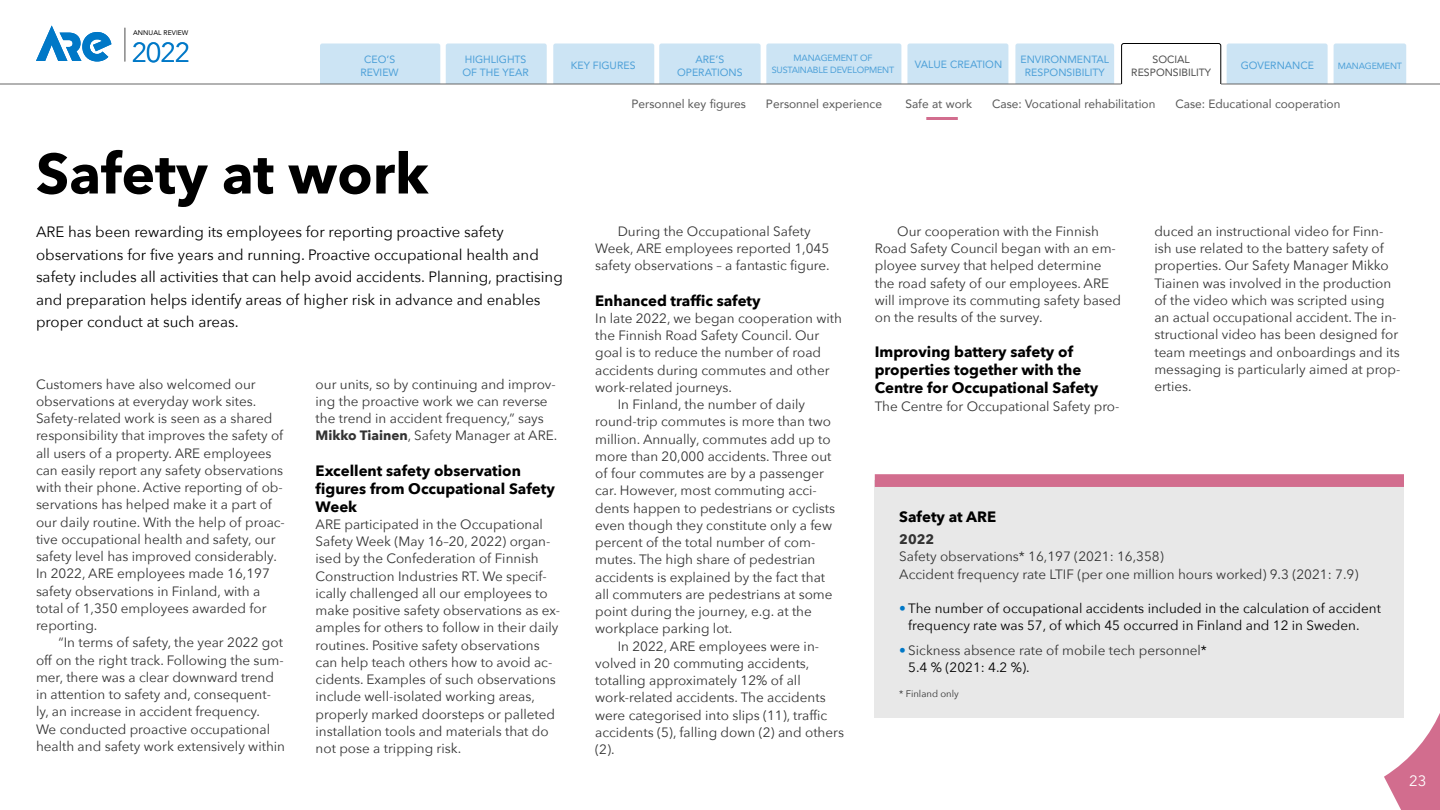
<style>
.page{position:relative;width:1440px;height:810px;background:#fff}
.page>*{position:absolute;margin:0;border:0;box-sizing:border-box;transform-origin:0 0}
.t1{font:700 56.25px "Avenir Next";color:#000}
.t2{font:300 27.45px "Avenir";color:#0078c7}
.t3{font:15px/22.5px "Avenir Next";color:#000}
.t4{font:700 15px/18px "Avenir Next";color:#000}
.t5{font:15px "Avenir Next";color:#fff}
.t6{font:13.5px/17.2px "Avenir Next";color:#333}
.t7{font:13.5px/17.2px "Avenir Next";color:#000}
.t8{font:700 13.5px "Avenir Next";color:#333}
.t9{font:12px "Avenir";color:#595959}
.t10{font:10.5px/13.5px "Avenir";color:#4da0d8;text-align:center}
.t11{font:10.5px/13.5px "Avenir";color:#4d4d4d;text-align:center}
.t12{font:9.52px "Avenir Next";color:#333}
.t13{font:9px/12px "Avenir";letter-spacing:-.02em;color:#4da0d8;text-align:center}
.t14{font:6.75px "Avenir";letter-spacing:.01em;color:#000}
.s1{font-weight:700}
.s2{color:#0078c7}
.s3{color:#000}
</style>
<div class="page">
<svg style="left:51px;top:25px;width:1356px;height:58px"></svg>
<div style="left:766px;top:44px;width:135px;height:53px;background:#cce4f4;border-radius:2px"></div>
<div style="left:907px;top:44px;width:101px;height:53px;background:#cce4f4;border-radius:2px"></div>
<div style="left:1334px;top:44px;width:72px;height:53px;background:#cce4f4;border-radius:2px"></div>
<div style="left:320px;top:44px;width:120px;height:53px;background:#cce4f4;border-radius:2px"></div>
<div style="left:446px;top:44px;width:101px;height:53px;background:#cce4f4;border-radius:2px"></div>
<div style="left:553px;top:44px;width:101px;height:53px;background:#cce4f4;border-radius:2px"></div>
<div style="left:659px;top:44px;width:102px;height:53px;background:#cce4f4;border-radius:2px"></div>
<div style="left:1015px;top:44px;width:99px;height:53px;background:#cce4f4;border-radius:2px"></div>
<div style="left:1227px;top:44px;width:101px;height:53px;background:#cce4f4;border-radius:2px"></div>
<svg style="left:36px;top:26px;width:75px;height:36px"></svg>
<hr style="left:125px;top:28px;width:1px;height:34px;background:#858585">
<div style="left:1122px;top:44px;width:99px;height:53px;background:#fff;border-radius:2px"></div>
<div style="left:1121px;top:43px;width:100px;height:54px;border:1px solid #000;border-radius:2px"></div>
<div style="left:0;top:84px;width:1440px;height:726px;background:#fff"></div>
<hr style="left:0;top:84px;width:1121px;height:1px;background:#666">
<hr style="left:1221px;top:84px;width:219px;height:1px;background:#666">
<hr style="left:926px;top:117px;width:32px;height:3px;background:#d26d8e">
<svg style="left:1384px;top:713px;width:56px;height:97px"></svg>
<div style="left:875px;top:481px;width:529px;height:237px;background:#e8e8e8"></div>
<div style="left:875px;top:474px;width:529px;height:13px;background:#d26d8e"></div>
<p class="t14" style="left:133px;top:27px;width:57px">ANNUAL REVIEW</p>
<h2 class="t2" style="left:132px;top:36px;width:59px">2022</h2>
<p class="t10" style="left:361px;top:52px;width:40px">CEO’S<br>REVIEW</p>
<p class="t13" style="left:772px;top:52px;width:124px">MANAGEMENT OF<br>SUSTAINABLE DEVELOPMENT</p>
<p class="t13" style="left:1338px;top:59px;width:66px">MANAGEMENT</p>
<p class="t10" style="left:462px;top:52px;width:68px;text-align:left">HIGHLIGHTS<br>OF THE YEAR</p>
<p class="t10" style="left:571px;top:58px;width:66px">KEY FIGURES</p>
<p class="t10" style="left:915px;top:57px;width:89px">VALUE CREATION</p>
<p class="t10" style="left:1021px;top:52px;width:90px">ENVIRONMENTAL<br>RESPONSIBILITY</p>
<p class="t11" style="left:1131px;top:52px;width:81px">SOCIAL<br>RESPONSIBILITY</p>
<p class="t10" style="left:1241px;top:59px;width:75px">GOVERNANCE</p>
<p class="t10" style="left:677px;top:52px;width:67px">ARE’S<br>OPERATIONS</p>
<p class="t9" style="left:631px;top:94px;width:116px">Personnel key figures</p>
<p class="t9" style="left:766px;top:94px;width:118px">Personnel experience</p>
<p class="t9" style="left:905px;top:94px;width:68px">Safe at work</p>
<p class="t9" style="left:992px;top:94px;width:165px">Case: Vocational rehabilitation</p>
<p class="t9" style="left:1175px;top:94px;width:167px">Case: Educational cooperation</p>
<h1 class="t1" style="left:36px;top:125px;width:394px">Safety at work</h1>
<p class="t3" style="left:36px;top:220px;width:528px">ARE has been rewarding its employees for reporting proactive safety observations for five years and running. Proactive occupational health and safety includes all activities that can help avoid accidents. Planning, practising and preparation helps identify areas of higher risk in advance and enables proper conduct at such areas.</p>
<p class="t6" style="left:36px;top:375px;width:250px">Customers have also welcomed our observations at everyday work sites.<br>Safety-related work is seen as a shared responsibility that improves the safety of all users of a property. ARE employees can easily report any safety observations with their phone. Active reporting of ob&shy;servations has helped make it a part of our daily routine. With the help of proac&shy;tive occupational health and safety, our safety level has improved considerably.<br>In 2022, ARE employees made 16,197 safety observations in Finland, with a total of 1,350 employees awarded for reporting.</p>
<p class="t6" style="left:36px;top:633px;width:251px;text-indent:23px">“In terms of safety, the year 2022 got off on the right track. Following the sum&shy;mer, there was a clear downward trend in attention to safety and, consequent&shy;ly, an increase in accident frequency.<br>We conducted proactive occupational health and safety work extensively within</p>
<p class="t6" style="left:316px;top:375px;width:243px">our units, so by continuing and improv&shy;ing the proactive work we can reverse the trend in accident frequency,” says <span class="s1">Mikko Tiainen</span>, Safety Manager at ARE.</p>
<p class="t4" style="left:316px;top:461px;width:241px">Excellent safety observation figures from Occupational Safety<br>Week</p>
<p class="t6" style="left:316px;top:515px;width:246px">ARE participated in the Occupational Safety Week (May 16–20, 2022) organ&shy;ised by the Confederation of Finnish Construction Industries RT. We specif&shy;ically challenged all our employees to make positive safety observations as ex&shy;amples for others to follow in their daily routines. Positive safety observations can help teach others how to avoid ac&shy;cidents. Examples of such observations include well-isolated working areas, properly marked doorsteps or palleted installation tools and materials that do not pose a tripping risk.</p>
<p class="t6" style="left:595px;top:222px;width:236px;text-align:center">During the Occupational Safety<br>Week, ARE employees reported 1,045 safety observations – a fantastic figure.</p>
<p class="t4" style="left:595px;top:291px;width:167px">Enhanced traffic safety</p>
<p class="t6" style="left:595px;top:309px;width:248px">In late 2022, we began cooperation with</p>
<p class="t6" style="left:595px;top:326px;width:226px">the Finnish Road Safety Council. Our</p>
<p class="t6" style="left:595px;top:343px;width:228px">goal is to reduce the number of road</p>
<p class="t6" style="left:595px;top:361px;width:236px">accidents during commutes and other</p>
<p class="t6" style="left:595px;top:378px;width:138px">work-related journeys.</p>
<p class="t6" style="left:618px;top:395px;width:189px">In Finland, the number of daily</p>
<p class="t6" style="left:595px;top:412px;width:237px">round-trip commutes is more than two</p>
<p class="t6" style="left:595px;top:430px;width:237px">million. Annually, commutes add up to</p>
<p class="t6" style="left:595px;top:447px;width:238px">more than 20,000 accidents. Three out</p>
<p class="t6" style="left:595px;top:464px;width:230px">of four commutes are by a passenger</p>
<p class="t6" style="left:595px;top:481px;width:223px">car. However, most commuting acci-</p>
<p class="t6" style="left:595px;top:499px;width:242px">dents happen to pedestrians or cyclists</p>
<p class="t6" style="left:595px;top:516px;width:238px">even though they constitute only a few</p>
<p class="t6" style="left:595px;top:533px;width:222px">percent of the total number of com-</p>
<p class="t6" style="left:595px;top:551px;width:222px">mutes. The high share of pedestrian</p>
<p class="t6" style="left:595px;top:568px;width:231px">accidents is explained by the fact that</p>
<p class="t6" style="left:595px;top:585px;width:239px">all commuters are pedestrians at some</p>
<p class="t6" style="left:595px;top:602px;width:218px">point during the journey, e.g. at the</p>
<p class="t6" style="left:595px;top:620px;width:139px">workplace parking lot.</p>
<p class="t6" style="left:618px;top:637px;width:203px">In 2022, ARE employees were in-</p>
<p class="t6" style="left:595px;top:654px;width:216px">volved in 20 commuting accidents,</p>
<p class="t6" style="left:595px;top:671px;width:207px">totalling approximately 12% of all</p>
<p class="t6" style="left:595px;top:689px;width:232px">work-related accidents. The accidents</p>
<p class="t6" style="left:595px;top:706px;width:234px">were categorised into slips (11), traffic</p>
<p class="t6" style="left:595px;top:723px;width:250px">accidents (5), falling down (2) and others</p>
<p class="t6" style="left:595px;top:740px;width:21px">(2).</p>
<p class="t6" style="left:875px;top:222px;width:248px;text-indent:23px">Our cooperation with the Finnish Road Safety Council began with an em&shy;ployee survey that helped determine the road safety of our employees. ARE will improve its commuting safety based on the results of the survey.</p>
<p class="t4" style="left:875px;top:343px;width:225px">Improving battery safety of properties together with the<br>Centre for Occupational Safety</p>
<p class="t6" style="left:875px;top:397px;width:246px">The Centre for Occupational Safety pro-</p>
<p class="t6" style="left:1154px;top:222px;width:248px">duced an instructional video for Finn&shy;ish use related to the battery safety of properties. Our Safety Manager Mikko Tiainen was involved in the production of the video which was scripted using an actual occupational accident. The in&shy;structional video has been designed for team meetings and onboardings and its messaging is particularly aimed at prop&shy;erties.</p>
<p class="t4" style="left:899px;top:507px;width:98px">Safety at ARE</p>
<p class="t8" style="left:899px;top:528px;width:36px">2022</p>
<p class="t6" style="left:899px;top:547px;width:461px">Safety observations* 16,197 (2021: 16,358)<br>Accident frequency rate LTIF (per one million hours worked) 9.3 (2021: 7.9)</p>
<p class="t7" style="left:908px;top:599px;width:474px;text-indent:-9px"><span class="s2">•</span> The number of occupational accidents included in the calculation of accident frequency rate was 57, of which 45 occurred in Finland and 12 in Sweden.</p>
<p class="t6" style="left:908px;top:641px;width:300px;text-indent:-9px"><span class="s2">•</span> Sickness absence rate of mobile tech personnel<span class="s3">*<br>5.4 % (2021: 4.2 %).</span></p>
<p class="t12" style="left:899px;top:685px;width:61px">* Finland only</p>
<p class="t5" style="left:1409px;top:768px;width:19px">23</p>
</div>
